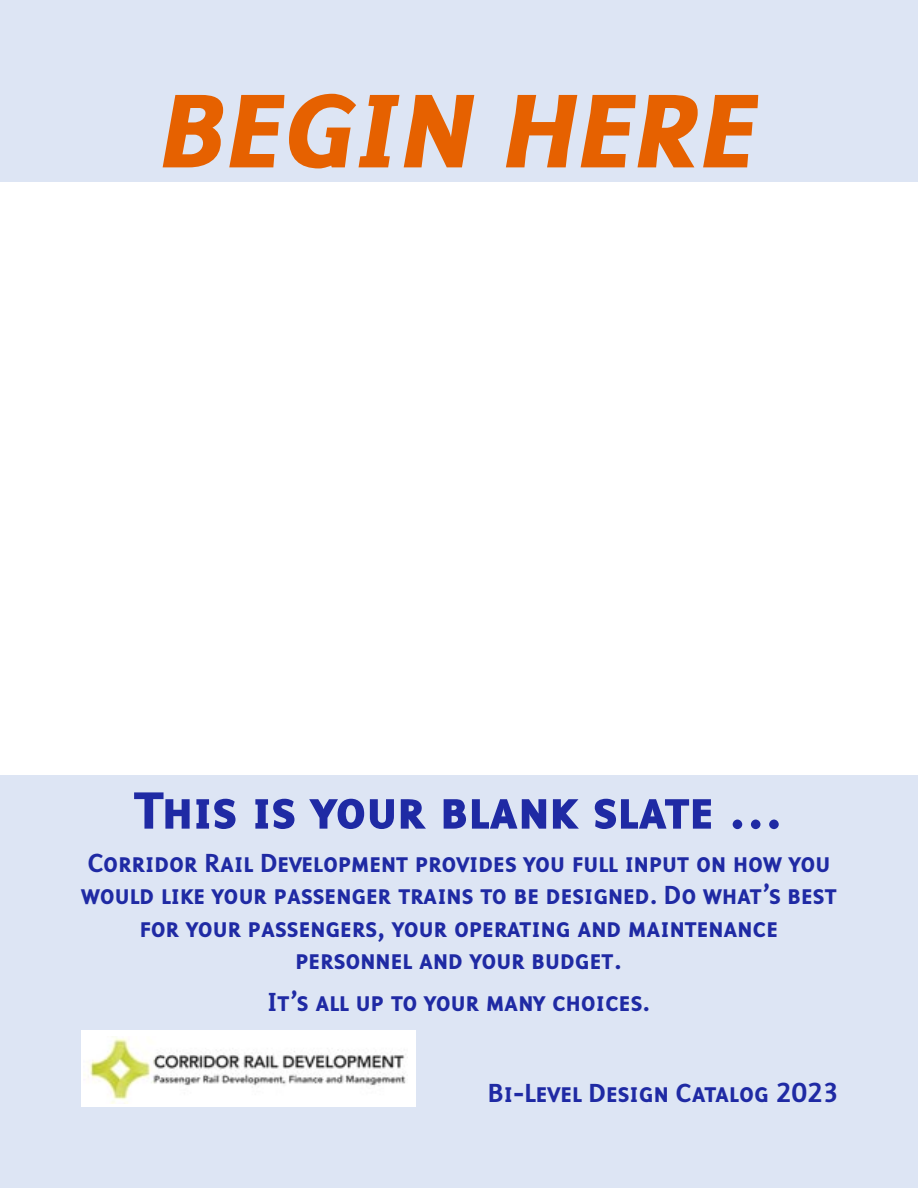
<style>
.page{position:relative;width:918px;height:1188px;background:#dde5f4}
.page>*{position:absolute;margin:0;border:0;box-sizing:border-box;transform-origin:0 0}
.t1{font:italic 700 108px "Malcom";letter-spacing:.005em;color:#e66100}
.t2{font:700 54px "Malcom Expert";color:#1f2aa4}
.t3{font:500 27px/32.4px "Malcom Expert";color:#1f2aa4;text-align:center}
</style>
<div class="page">
<div style="left:81px;top:1030px;width:335px;height:77px;background:#fff"></div>
<img style="left:84px;top:1036px;width:324px;height:68px">
<div style="left:0;top:182px;width:918px;height:593px;background:#fff"></div>
<p class="t1" style="left:160px;top:56px;width:599px">BEGIN HERE</p>
<p class="t2" style="left:134px;top:773px;width:651px">This is your blank slate ...</p>
<p class="t3" style="left:81px;top:846px;width:757px">Corridor Rail Development provides you full input on how you would like your passenger trains to be designed. Do what’s best for your passengers, your operating and maintenance personnel and your budget.</p>
<p class="t3" style="left:267px;top:986px;width:385px">It’s all up to your many choices.</p>
<p class="t3" style="left:488px;top:1077px;width:352px">Bi-Level Design Catalog 2023</p>
</div>
